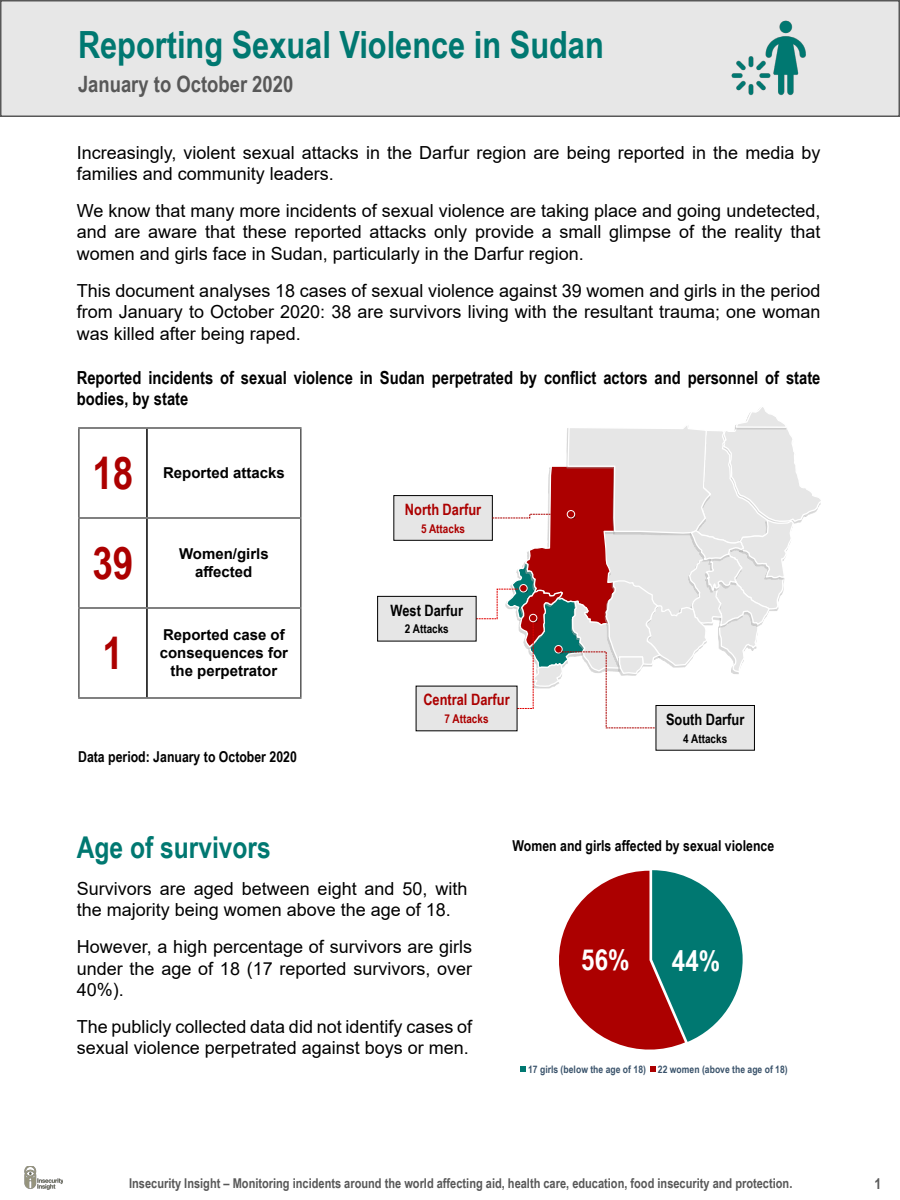
<style>
.page{position:relative;width:900px;height:1200px;background:#fff}
.page>*{position:absolute;margin:0;border:0;box-sizing:border-box;transform-origin:0 0}
.t1{font:700 45px "Arial Narrow";color:#ac0000}
.t2{font:700 37.5px "Arial Narrow";color:#007871}
.t3{font:700 30px "Arial Narrow";color:#007871}
.t4{font:700 29.1px "Arial Narrow";color:#fff}
.t5{font:700 22.5px "Arial Narrow";color:#585858}
.t6{font:18px/21.6px "Arial";color:#000}
.t7{font:700 18px/21.6px "Arial Narrow";color:#000}
.t8{font:700 15.6px "Arial Narrow";color:#ac0000}
.t9{font:700 15.6px "Arial Narrow";color:#000}
.t10{font:700 15px/18px "Arial";color:#000;text-align:center}
.t11{font:700 15px "Arial Narrow";color:#000}
.t12{font:700 15px "Arial Narrow";color:#585858}
.t13{font:700 13.5px "Arial Narrow";color:#585858}
.t14{font:700 12.15px "Arial Narrow";color:#ac0000}
.t15{font:700 12.15px "Arial Narrow";color:#000}
.t16{font:700 10.35px "Arial Narrow";color:#3a536b}
</style>
<div class="page">
<div style="left:1px;top:1px;width:898px;height:115px;background:#e7e7e7"></div>
<div style="left:0;top:0;width:900px;height:117px;border:2px solid #585858"></div>
<img style="left:24px;top:1166px;width:39px;height:23px">
<hr style="left:146px;top:429px;width:2px;height:88px;background:#000">
<hr style="left:146px;top:519px;width:2px;height:88px;background:#000">
<hr style="left:146px;top:609px;width:2px;height:88px;background:#000">
<hr style="left:78px;top:427px;width:69px;height:2px;background:#585858">
<hr style="left:78px;top:429px;width:2px;height:88px;background:#585858">
<hr style="left:147px;top:427px;width:155px;height:2px;background:#585858">
<hr style="left:300px;top:429px;width:2px;height:88px;background:#585858">
<hr style="left:78px;top:517px;width:69px;height:2px;background:#585858">
<hr style="left:78px;top:519px;width:2px;height:88px;background:#585858">
<hr style="left:147px;top:517px;width:155px;height:2px;background:#585858">
<hr style="left:300px;top:519px;width:2px;height:88px;background:#585858">
<hr style="left:78px;top:607px;width:69px;height:2px;background:#585858">
<hr style="left:78px;top:609px;width:2px;height:88px;background:#585858">
<hr style="left:147px;top:607px;width:155px;height:2px;background:#585858">
<hr style="left:300px;top:609px;width:2px;height:88px;background:#585858">
<hr style="left:78px;top:697px;width:69px;height:2px;background:#585858">
<hr style="left:147px;top:697px;width:155px;height:2px;background:#585858">
<img style="left:731px;top:20px;width:75px;height:76px">
<svg style="left:520px;top:1067px;width:6px;height:5px"></svg>
<svg style="left:559px;top:870px;width:184px;height:202px"></svg>
<div style="left:394px;top:496px;width:98px;height:44px;background:#e6e6e6"></div>
<div style="left:393px;top:495px;width:100px;height:46px;border:1px solid #000"></div>
<div style="left:656px;top:705px;width:98px;height:45px;background:#e6e6e6"></div>
<div style="left:416px;top:686px;width:101px;height:45px;background:#e6e6e6"></div>
<div style="left:378px;top:596px;width:98px;height:45px;background:#e6e6e6"></div>
<div style="left:377px;top:596px;width:100px;height:46px;border:1px solid #000"></div>
<svg style="left:475px;top:407px;width:345px;height:322px"></svg>
<div style="left:529px;top:614px;width:8px;height:8px;background:#ac0000;border-radius:50%"></div>
<div style="left:529px;top:614px;width:8px;height:8px;border:1px solid #fff;border-radius:50%"></div>
<h2 class="t2" style="left:78px;top:16px;width:527px">Reporting Sexual Violence in Sudan</h2>
<p class="t5" style="left:78px;top:67px;width:217px">January to October 2020</p>
<p class="t6" style="left:77px;top:141px;width:745px">Increasingly, violent sexual attacks in the Darfur region are being reported in the media by families and community leaders.</p>
<p class="t6" style="left:77px;top:200px;width:745px;text-align:justify">We know that many more incidents of sexual violence are taking place and going undetected, and are aware that these reported attacks only provide a small glimpse of the reality that women and girls face in Sudan, particularly in the Darfur region.</p>
<p class="t6" style="left:77px;top:279px;width:745px;text-align:justify">This document analyses 18 cases of sexual violence against 39 women and girls in the period from January to October 2020: 38 are survivors living with the resultant trauma; one woman was killed after being raped.</p>
<p class="t7" style="left:77px;top:366px;width:745px">Reported incidents of sexual violence in Sudan perpetrated by conflict actors and personnel of state bodies, by state</p>
<h1 class="t1" style="left:92px;top:439px;width:43px">18</h1>
<p class="t10" style="left:163px;top:464px;width:123px">Reported attacks</p>
<h1 class="t1" style="left:92px;top:529px;width:43px">39</h1>
<p class="t10" style="left:179px;top:545px;width:91px">Women/girls affected</p>
<h1 class="t1" style="left:103px;top:619px;width:22px">1</h1>
<p class="t10" style="left:160px;top:626px;width:130px">Reported case of consequences for the perpetrator</p>
<p class="t11" style="left:78px;top:745px;width:220px">Data period: January to October 2020</p>
<p class="t8" style="left:405px;top:497px;width:78px">North Darfur</p>
<p class="t14" style="left:421px;top:519px;width:46px">5 Attacks</p>
<p class="t9" style="left:391px;top:598px;width:74px">West Darfur</p>
<p class="t15" style="left:405px;top:620px;width:46px">2 Attacks</p>
<p class="t8" style="left:423px;top:688px;width:88px">Central Darfur</p>
<p class="t14" style="left:445px;top:710px;width:46px">7 Attacks</p>
<p class="t9" style="left:666px;top:707px;width:80px">South Darfur</p>
<p class="t15" style="left:683px;top:729px;width:46px">4 Attacks</p>
<h3 class="t3" style="left:77px;top:825px;width:196px">Age of survivors</h3>
<p class="t6" style="left:77px;top:878px;width:392px">Survivors are aged between eight and 50, with the majority being women above the age of 18.</p>
<p class="t6" style="left:77px;top:936px;width:397px;text-align:justify">However, a high percentage of survivors are girls under the age of 18 (17 reported survivors, over 40%).</p>
<p class="t6" style="left:77px;top:1016px;width:397px">The publicly collected data did not identify cases of sexual violence perpetrated against boys or men.</p>
<p class="t11" style="left:513px;top:834px;width:263px">Women and girls affected by sexual violence</p>
<h3 class="t4" style="left:581px;top:938px;width:50px">56%</h3>
<h3 class="t4" style="left:672px;top:938px;width:50px">44%</h3>
<p class="t16" style="left:528px;top:1061px;width:261px">17 girls (below the age of 18) 22 women (above the age of 18)</p>
<p class="t13" style="left:129px;top:1173px;width:665px">Insecurity Insight – Monitoring incidents around the world affecting aid, health care, education, food insecurity and protection.</p>
<p class="t12" style="left:874px;top:1173px;width:8px">1</p>
</div>
